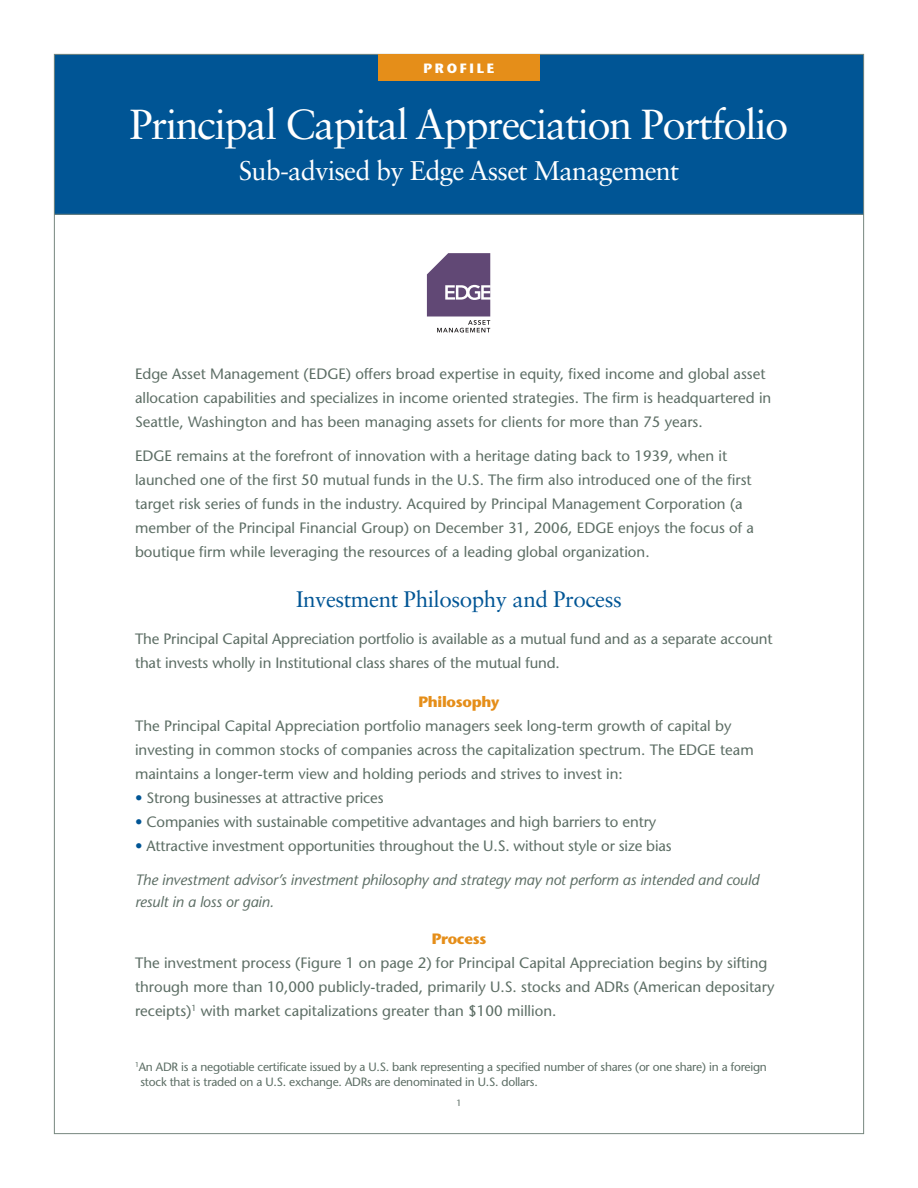
<style>
.page{position:relative;width:918px;height:1188px;background:#fff}
.page>*{position:absolute;margin:0;border:0;box-sizing:border-box;transform-origin:0 0}
.t1{font:42px "Sabon LT Std";letter-spacing:-.04em;color:#fff}
.t2{font:27px "Sabon LT Std";letter-spacing:-.03em;color:#fff}
.t3{font:22.5px "Sabon LT Std";letter-spacing:-.02em;color:#005595}
.t4{font:15px/24px "Stone Sans";color:#5d6e65}
.t5{font:italic 15px/22.5px "Stone Sans";letter-spacing:-.01em;color:#5d6e65}
.t6{font:700 15px "Stone Sans";letter-spacing:-.02em;color:#e58e19}
.t7{font:700 13.5px "Stone Sans";letter-spacing:.2em;color:#fff}
.t8{font:12px/15px "Stone Sans";letter-spacing:-.02em;color:#5d6e65}
.t9{font:9px "Stone Sans";color:#5d6e65}
.s1{color:#005595}
</style>
<div class="page">
<div style="left:54px;top:54px;width:810px;height:160px;background:#005595"></div>
<hr style="left:54px;top:214px;width:809px;height:1px;background:#77877f">
<div style="left:378px;top:54px;width:162px;height:27px;background:#e58e19"></div>
<svg style="left:427px;top:253px;width:64px;height:80px"></svg>
<p class="t7" style="left:424px;top:60px;width:72px">PROFILE</p>
<h1 class="t1" style="left:130px;top:99px;width:660px">Principal Capital Appreciation Portfolio</h1>
<h2 class="t2" style="left:239px;top:154px;width:442px">Sub-advised by Edge Asset Management</h2>
<p class="t4" style="left:135px;top:361px;width:638px">Edge Asset Management (EDGE) offers broad expertise in equity, fixed income and global asset allocation capabilities and specializes in income oriented strategies. The firm is headquartered in<br>Seattle, Washington and has been managing assets for clients for more than 75 years.</p>
<p class="t4" style="left:135px;top:444px;width:620px">EDGE remains at the forefront of innovation with a heritage dating back to 1939, when it launched one of the first 50 mutual funds in the U.S. The firm also introduced one of the first target risk series of funds in the industry. Acquired by Principal Management Corporation (a member of the Principal Financial Group) on December 31, 2006, EDGE enjoys the focus of a boutique firm while leveraging the resources of a leading global organization.</p>
<h3 class="t3" style="left:296px;top:586px;width:327px">Investment Philosophy and Process</h3>
<p class="t4" style="left:135px;top:627px;width:639px">The Principal Capital Appreciation portfolio is available as a mutual fund and as a separate account that invests wholly in Institutional class shares of the mutual fund.</p>
<p class="t6" style="left:419px;top:693px;width:82px">Philosophy</p>
<p class="t4" style="left:135px;top:714px;width:620px">The Principal Capital Appreciation portfolio managers seek long-term growth of capital by investing in common stocks of companies across the capitalization spectrum. The EDGE team maintains a longer-term view and holding periods and strives to invest in:</p>
<p class="t4" style="left:135px;top:786px;width:250px"><span class="s1">•</span> Strong businesses at attractive prices</p>
<p class="t4" style="left:135px;top:810px;width:523px"><span class="s1">•</span> Companies with sustainable competitive advantages and high barriers to entry</p>
<p class="t4" style="left:135px;top:834px;width:538px"><span class="s1">•</span> Attractive investment opportunities throughout the U.S. without style or size bias</p>
<p class="t5" style="left:135px;top:868px;width:626px">The investment advisor’s investment philosophy and strategy may not perform as intended and could result in a loss or gain.</p>
<p class="t6" style="left:432px;top:929px;width:56px">Process</p>
<p class="t4" style="left:135px;top:950px;width:641px">The investment process (Figure 1 on page 2) for Principal Capital Appreciation begins by sifting through more than 10,000 publicly-traded, primarily U.S. stocks and ADRs (American depositary receipts)<sup>1</sup> with market capitalizations greater than $100 million.</p>
<p class="t8" style="left:141px;top:1059px;width:628px;text-indent:-6px"><sup>1</sup>An ADR is a negotiable certificate issued by a U.S. bank representing a specified number of shares (or one share) in a foreign stock that is traded on a U.S. exchange. ADRs are denominated in U.S. dollars.</p>
<p class="t9" style="left:456px;top:1097px;width:7px">1</p>
</div>
